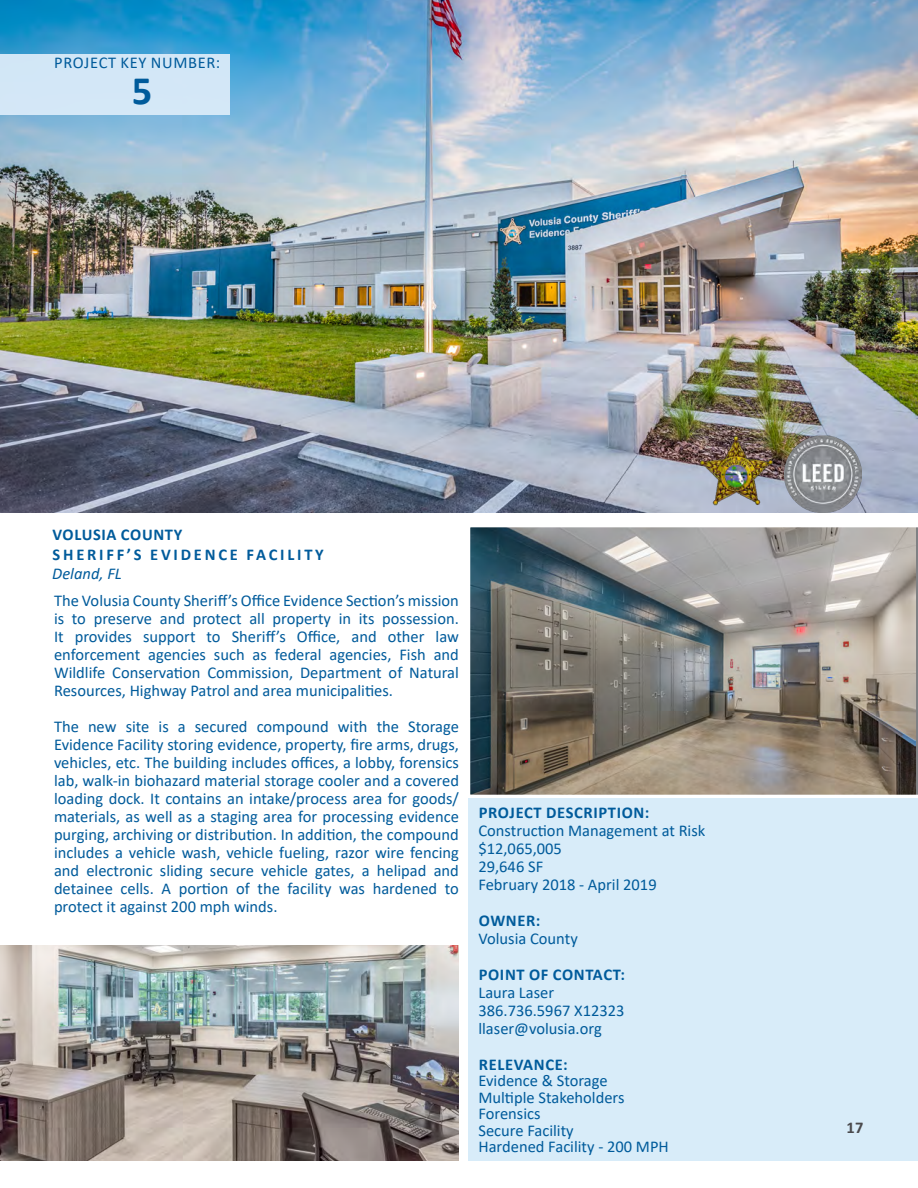
<style>
.page{position:relative;width:918px;height:1188px;background:#fff}
.page>*{position:absolute;margin:0;border:0;box-sizing:border-box;transform-origin:0 0}
.t1{font:700 40.5px "Calibri";color:#005b9b}
.t2{font:16.5px/18px "Calibri";color:#005b9b}
.t3{font:700 16.5px "Calibri";letter-spacing:.04em;color:#005b9b}
.t4{font:700 16.5px/19.5px "Calibri";letter-spacing:.17em;color:#005b9b}
.t5{font:16.5px "Calibri";letter-spacing:.04em;color:#005b9b}
.t6{font:italic 16.5px "Calibri";color:#005b9b}
.t7{font:700 16.5px "Calibri";color:#4a4a4d}
</style>
<div class="page">
<svg style="left:468px;top:527px;width:450px;height:272px;background:#96928b"></svg>
<img style="left:0;top:0;width:918px;height:513px">
<img style="left:0;top:945px;width:459px;height:216px">
<div style="left:469px;top:799px;width:449px;height:362px;background:#d8ecf9"></div>
<img style="left:785px;top:435px;width:77px;height:77px">
<img style="left:698px;top:435px;width:77px;height:71px">
<div style="left:0;top:54px;width:230px;height:61px;background:#d3e7f7"></div>
<p class="t5" style="left:54px;top:51px;width:167px">PROJECT KEY NUMBER:</p>
<h1 class="t1" style="left:132px;top:62px;width:22px">5</h1>
<p class="t4" style="left:53px;top:525px;width:273px">VOLUSIA COUNTY<br>SHERIFF’S EVIDENCE FACILITY</p>
<p class="t6" style="left:52px;top:562px;width:71px">Deland, FL</p>
<p class="t2" style="left:54px;top:591px;width:407px;text-align:justify">The Volusia County Sheriff’s Office Evidence Section’s mission is to preserve and protect all property in its possession.<br>It provides support to Sheriff’s Office, and other law enforcement agencies such as federal agencies, Fish and Wildlife Conservation Commission, Department of Natural Resources, Highway Patrol and area municipalities.</p>
<p class="t2" style="left:54px;top:717px;width:407px;text-align:justify">The new site is a secured compound with the Storage Evidence Facility storing evidence, property, fire arms, drugs, vehicles, etc. The building includes offices, a lobby, forensics lab, walk-in biohazard material storage cooler and a covered loading dock. It contains an intake/process area for goods/ materials, as well as a staging area for processing evidence purging, archiving or distribution. In addition, the compound includes a vehicle wash, vehicle fueling, razor wire fencing and electronic sliding secure vehicle gates, a helipad and detainee cells. A portion of the facility was hardened to protect it against 200 mph winds.</p>
<p class="t3" style="left:479px;top:801px;width:172px">PROJECT DESCRIPTION:</p>
<p class="t2" style="left:478px;top:821px;width:228px">Construction Management at Risk $12,065,005<br>29,646 SF<br>February 2018 - April 2019</p>
<p class="t3" style="left:479px;top:909px;width:63px">OWNER:</p>
<p class="t2" style="left:478px;top:929px;width:101px">Volusia County</p>
<p class="t3" style="left:479px;top:963px;width:148px">POINT OF CONTACT:</p>
<p class="t2" style="left:478px;top:983px;width:148px">Laura Laser<br>386.736.5967 X12323 llaser@volusia.org</p>
<p class="t3" style="left:479px;top:1053px;width:90px">RELEVANCE:</p>
<p class="t2" style="left:478px;top:1072px;width:192px;line-height:16.5px">Evidence &amp; Storage<br>Multiple Stakeholders<br>Forensics<br>Secure Facility<br>Hardened Facility - 200 MPH</p>
<p class="t7" style="left:847px;top:1116px;width:18px">17</p>
</div>
